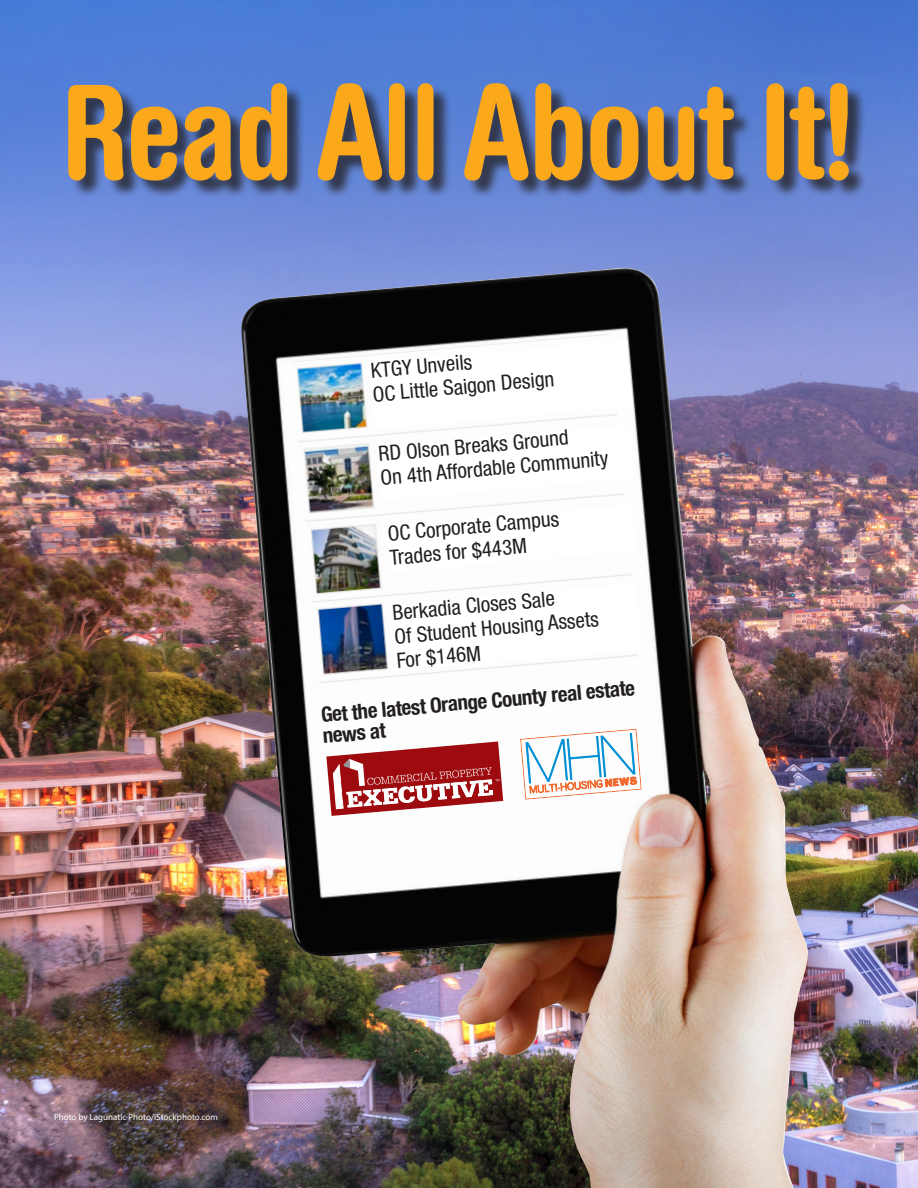
<style>
.page{position:relative;width:918px;height:1188px;background:#fff}
.page>*{position:absolute;margin:0;border:0;box-sizing:border-box;transform-origin:0 0}
.t1{font:700 condensed 130.5px "Helvetica Rounded LT Std";letter-spacing:-.02em;color:#fba81a}
.t2{font:condensed 21px/24px "Helvetica Neue LT Std";color:#231f20}
.t3{font:700 condensed 21px/21px "Helvetica Neue LT Std";color:#231f20}
.t4{font:9px "Myriad Pro";color:#fff}
</style>
<div class="page">
<img style="left:0;top:0;width:918px;height:1188px">
<img style="left:238px;top:268px;width:571px;height:920px">
<div style="left:70px;top:85px;width:797px;height:114px;background:#231f20;opacity:.75"></div>
<svg style="left:326px;top:742px;width:177px;height:76px"></svg>
<img style="left:285px;top:334px;width:354px;height:353px">
<svg style="left:370px;top:340px;width:266px;height:232px"></svg>
<svg style="left:392px;top:584px;width:250px;height:87px"></svg>
<svg style="left:520px;top:729px;width:122px;height:71px"></svg>
<p class="t1" style="left:61px;top:53px;width:798px">Read All About It!</p>
<p class="t2" style="left:370px;top:358px;width:183px;rotate:-5deg">KTGY Unveils<br>OC Little Saigon Design</p>
<p class="t2" style="left:377px;top:442px;width:230px;rotate:-5deg">RD Olson Breaks Ground<br>On 4th Affordable Community</p>
<p class="t2" style="left:387px;top:521px;width:174px;rotate:-5deg">OC Corporate Campus<br>Trades for $443M</p>
<p class="t2" style="left:391px;top:600px;width:206px;rotate:-5deg">Berkadia Closes Sale<br>Of Student Housing Assets<br>For $146M</p>
<p class="t3" style="left:320px;top:704px;width:317px;rotate:-5deg">Get the latest Orange County real estate news at</p>
<p class="t4" style="left:54px;top:1111px;width:165px">Photo by Lagunatic Photo/iStockphoto.com</p>
</div>
